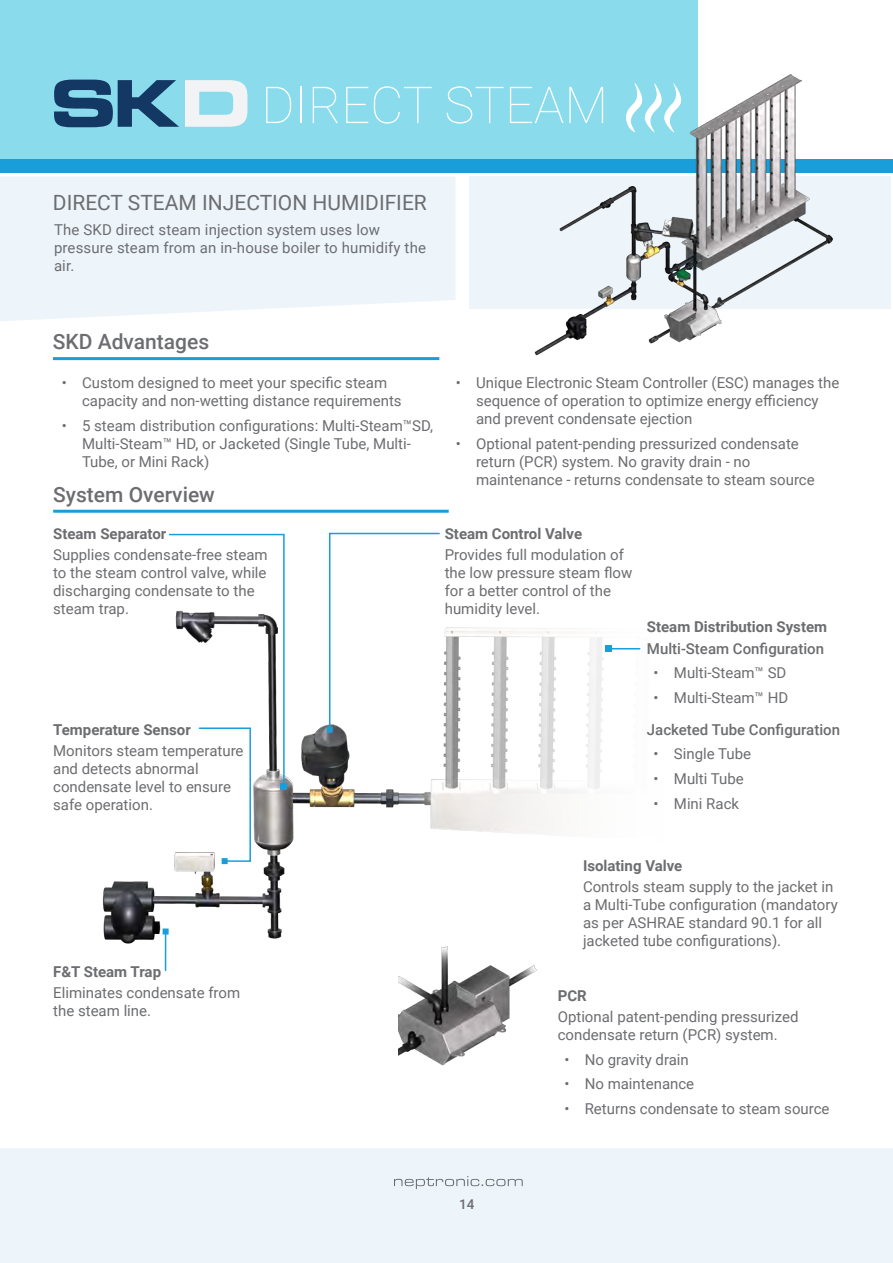
<style>
.page{position:relative;width:893px;height:1263px;background:#fff}
.page>*{position:absolute;margin:0;border:0;box-sizing:border-box;transform-origin:0 0}
.t1{font:100 51px "Roboto";color:#fff}
.t2{font:21px "Roboto";color:#6c6d70}
.t3{font:500 21px "Roboto";color:#6c6d70}
.t4{font:15px/18px "Roboto";color:#6c6d70}
.t5{font:700 15px "Roboto";color:#6c6d70}
.t6{font:500 15px "Roboto";color:#6c6d70}
.t7{font:500 13.5px "Roboto";color:#6c6d70}
</style>
<div class="page">
<div style="left:0;top:1148px;width:893px;height:115px;background:#edf5fb"></div>
<svg style="left:394px;top:1176px;width:129px;height:13px"></svg>
<div style="left:0;top:0;width:697px;height:159px;background:#8adbec"></div>
<svg style="left:54px;top:80px;width:125px;height:47px"></svg>
<svg style="left:185px;top:80px;width:62px;height:47px"></svg>
<svg style="left:0;top:177px;width:455px;height:144px;fill:#edf5fb"></svg>
<div style="left:470px;top:177px;width:421px;height:132px;background:#edf5fb"></div>
<div style="left:0;top:159px;width:893px;height:14px;background:#199eda"></div>
<img style="left:517px;top:71px;width:322px;height:285px">
<hr style="left:53px;top:357px;width:386px;height:3px;background:#199eda">
<img style="left:102px;top:725px;width:297px;height:300px">
<svg style="left:374px;top:627px;width:267px;height:297px"></svg>
<hr style="left:53px;top:510px;width:396px;height:3px;background:#199eda">
<svg style="left:327px;top:532px;width:114px;height:201px"></svg>
<hr style="left:608px;top:648px;width:32px;height:1px;background:#199eda">
<svg style="left:605px;top:646px;width:6px;height:6px"></svg>
<svg style="left:168px;top:533px;width:119px;height:331px"></svg>
<hr style="left:165px;top:931px;width:1px;height:39px;background:#199eda">
<svg style="left:163px;top:928px;width:6px;height:6px"></svg>
<img style="left:399px;top:946px;width:138px;height:120px">
<div style="left:408px;top:838px;width:248px;height:81px;background:#fff"></div>
<p class="t1" style="left:261px;top:69px;width:348px">DIRECT STEAM</p>
<p class="t2" style="left:53px;top:188px;width:375px">DIRECT STEAM INJECTION HUMIDIFIER</p>
<p class="t4" style="left:54px;top:220px;width:374px">The SKD direct steam injection system uses low pressure steam from an in-house boiler to humidify the air.</p>
<p class="t3" style="left:53px;top:327px;width:158px">SKD Advantages</p>
<p class="t4" style="left:82px;top:373px;width:321px;text-indent:-20px">• Custom designed to meet your specific steam capacity and non-wetting distance requirements</p>
<p class="t4" style="left:82px;top:416px;width:353px;text-indent:-20px">• 5 steam distribution configurations: Multi-Steam™SD,<br>Multi-Steam™ HD, or Jacketed (Single Tube, Multi-<br>Tube, or Mini Rack)</p>
<p class="t3" style="left:53px;top:480px;width:163px">System Overview</p>
<p class="t5" style="left:53px;top:523px;width:115px">Steam Separator</p>
<p class="t4" style="left:53px;top:545px;width:216px">Supplies condensate-free steam to the steam control valve, while discharging condensate to the steam trap.</p>
<p class="t5" style="left:53px;top:719px;width:139px">Temperature Sensor</p>
<p class="t4" style="left:53px;top:741px;width:192px">Monitors steam temperature and detects abnormal condensate level to ensure safe operation.</p>
<p class="t4" style="left:476px;top:373px;width:365px;text-indent:-20px">• Unique Electronic Steam Controller (ESC) manages the sequence of operation to optimize energy efficiency and prevent condensate ejection</p>
<p class="t4" style="left:476px;top:434px;width:340px;text-indent:-20px">• Optional patent-pending pressurized condensate return (PCR) system. No gravity drain - no maintenance - returns condensate to steam source</p>
<p class="t5" style="left:445px;top:523px;width:139px">Steam Control Valve</p>
<p class="t4" style="left:445px;top:545px;width:189px">Provides full modulation of the low pressure steam flow for a better control of the humidity level.</p>
<p class="t5" style="left:647px;top:617px;width:182px">Steam Distribution System</p>
<p class="t6" style="left:647px;top:638px;width:179px">Multi-Steam Configuration</p>
<p class="t4" style="left:654px;top:663px;width:134px">• Multi-Steam™ SD</p>
<p class="t4" style="left:654px;top:688px;width:136px">• Multi-Steam™ HD</p>
<p class="t6" style="left:647px;top:719px;width:195px">Jacketed Tube Configuration</p>
<p class="t4" style="left:654px;top:744px;width:99px">• Single Tube</p>
<p class="t4" style="left:654px;top:769px;width:92px">• Multi Tube</p>
<p class="t4" style="left:654px;top:794px;width:87px">• Mini Rack</p>
<p class="t5" style="left:53px;top:961px;width:109px">F&amp;T Steam Trap</p>
<p class="t4" style="left:53px;top:983px;width:188px">Eliminates condensate from the steam line.</p>
<p class="t5" style="left:583px;top:855px;width:101px">Isolating Valve</p>
<p class="t4" style="left:583px;top:877px;width:256px">Controls steam supply to the jacket in a Multi-Tube configuration (mandatory as per ASHRAE standard 90.1 for all jacketed tube configurations).</p>
<p class="t5" style="left:558px;top:985px;width:31px">PCR</p>
<p class="t4" style="left:558px;top:1007px;width:242px">Optional patent-pending pressurized condensate return (PCR) system.</p>
<p class="t4" style="left:564px;top:1050px;width:126px">• No gravity drain</p>
<p class="t4" style="left:564px;top:1074px;width:131px">• No maintenance</p>
<p class="t4" style="left:564px;top:1099px;width:267px">• Returns condensate to steam source</p>
<p class="t7" style="left:459px;top:1195px;width:17px">14</p>
</div>
